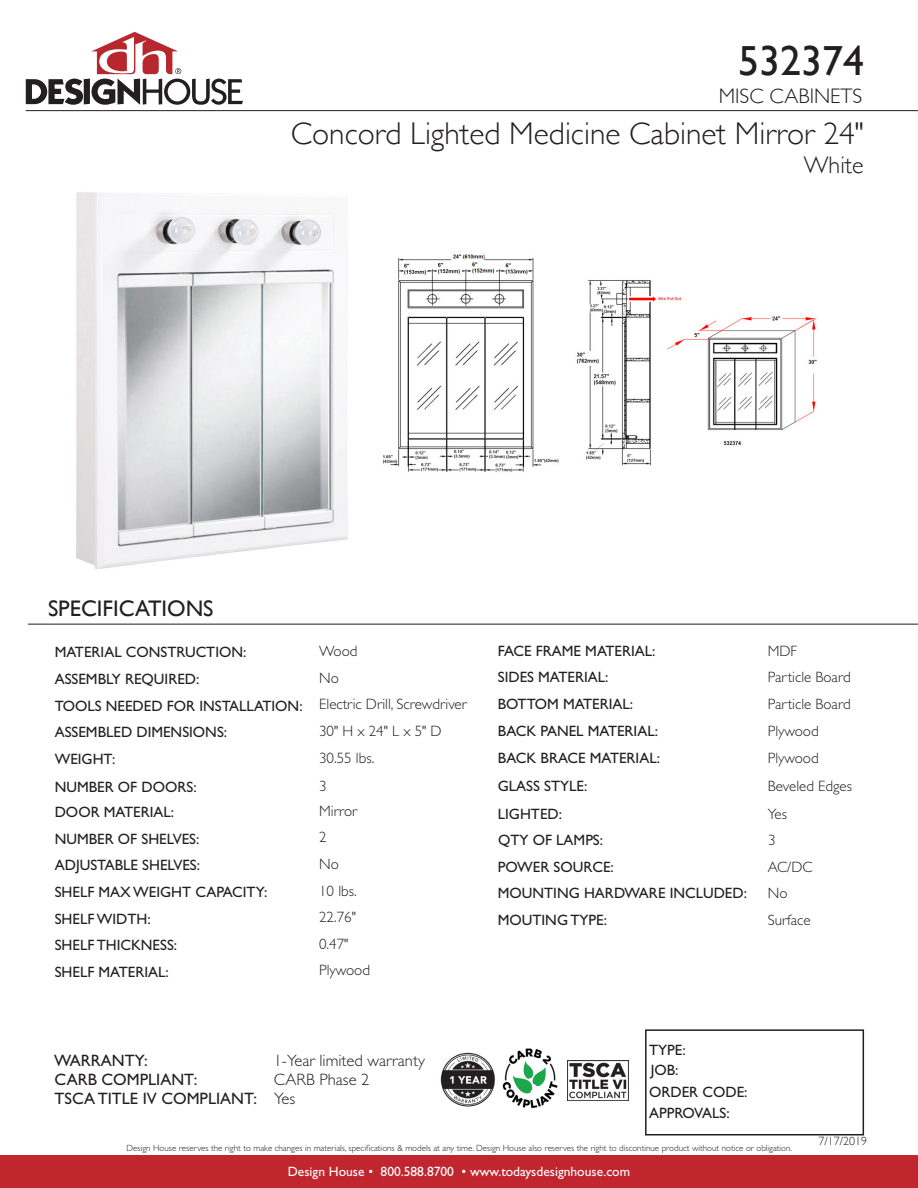
<style>
.page{position:relative;width:918px;height:1188px;background:#fff}
.page>*{position:absolute;margin:0;border:0;box-sizing:border-box;transform-origin:0 0}
.t1{font:42px "Gill Sans";color:#231f20}
.t2{font:300 31.5px "Gill Sans";color:#231f20}
.t3{font:300 24px "Gill Sans";color:#231f20}
.t4{font:22.5px "Gill Sans";color:#231f20}
.t5{font:300 21px "Gill Sans";color:#231f20}
.t6{font:16.5px "Gill Sans Std";color:#231f20}
.t7{font:300 16.5px "Gill Sans Std";color:#231f20}
.t8{font:15px "Gill Sans Std";color:#231f20}
.t9{font:300 15px "Gill Sans Std";color:#231f20}
.t10{font:13.5px "Gill Sans Std";color:#fff}
.t11{font:300 12px "Gill Sans";color:#231f20}
.t12{font:300 9px "Gill Sans Std";color:#231f20}
</style>
<div class="page">
<img style="left:382px;top:254px;width:435px;height:219px">
<div style="left:0;top:1156px;width:918px;height:32px;background:#c1262f"></div>
<svg style="left:26px;top:32px;width:217px;height:73px"></svg>
<img style="left:76px;top:192px;width:272px;height:377px">
<div style="left:645px;top:1029px;width:219px;height:107px;border:2px solid #231f20"></div>
<hr style="left:26px;top:110px;width:892px;height:1px;background:#231f20">
<hr style="left:28px;top:624px;width:890px;height:1px;background:#231f20">
<img style="left:440px;top:1052px;width:55px;height:55px">
<img style="left:568px;top:1060px;width:61px;height:41px">
<img style="left:502px;top:1048px;width:56px;height:60px">
<p class="t1" style="left:738px;top:36px;width:127px">532374</p>
<p class="t5" style="left:719px;top:79px;width:145px">MISC CABINETS</p>
<p class="t2" style="left:291px;top:108px;width:574px">Concord Lighted Medicine Cabinet Mirror 24"</p>
<p class="t3" style="left:804px;top:147px;width:61px">White</p>
<p class="t4" style="left:48px;top:595px;width:167px">SPECIFICATIONS</p>
<p class="t8" style="left:55px;top:644px;width:193px">MATERIAL CONSTRUCTION:</p>
<p class="t9" style="left:319px;top:643px;width:40px">Wood</p>
<p class="t8" style="left:55px;top:670px;width:146px">ASSEMBLY REQUIRED:</p>
<p class="t9" style="left:319px;top:669px;width:21px">No</p>
<p class="t8" style="left:55px;top:697px;width:249px">TOOLS NEEDED FOR INSTALLATION:</p>
<p class="t9" style="left:319px;top:696px;width:149px">Electric Drill, Screwdriver</p>
<p class="t8" style="left:55px;top:724px;width:174px">ASSEMBLED DIMENSIONS:</p>
<p class="t9" style="left:319px;top:722px;width:124px">30" H x 24" L x 5" D</p>
<p class="t8" style="left:55px;top:750px;width:62px">WEIGHT:</p>
<p class="t9" style="left:319px;top:749px;width:57px">30.55 lbs.</p>
<p class="t8" style="left:55px;top:778px;width:143px">NUMBER OF DOORS:</p>
<p class="t9" style="left:319px;top:777px;width:9px">3</p>
<p class="t8" style="left:55px;top:804px;width:121px">DOOR MATERIAL:</p>
<p class="t9" style="left:319px;top:802px;width:40px">Mirror</p>
<p class="t8" style="left:55px;top:830px;width:146px">NUMBER OF SHELVES:</p>
<p class="t9" style="left:319px;top:829px;width:9px">2</p>
<p class="t8" style="left:55px;top:857px;width:147px">ADJUSTABLE SHELVES:</p>
<p class="t9" style="left:319px;top:856px;width:21px">No</p>
<p class="t8" style="left:55px;top:883px;width:214px">SHELF MAX WEIGHT CAPACITY:</p>
<p class="t9" style="left:319px;top:882px;width:39px">10 lbs.</p>
<p class="t8" style="left:55px;top:910px;width:97px">SHELF WIDTH:</p>
<p class="t9" style="left:319px;top:909px;width:38px">22.76"</p>
<p class="t8" style="left:55px;top:937px;width:124px">SHELF THICKNESS:</p>
<p class="t9" style="left:319px;top:935px;width:31px">0.47"</p>
<p class="t8" style="left:55px;top:963px;width:116px">SHELF MATERIAL:</p>
<p class="t9" style="left:319px;top:962px;width:52px">Plywood</p>
<p class="t6" style="left:54px;top:1051px;width:95px">WARRANTY:</p>
<p class="t6" style="left:55px;top:1070px;width:144px">CARB COMPLIANT:</p>
<p class="t7" style="left:274px;top:1051px;width:153px">1-Year limited warranty</p>
<p class="t7" style="left:274px;top:1070px;width:97px">CARB Phase 2</p>
<p class="t6" style="left:55px;top:1089px;width:204px">TSCA TITLE IV COMPLIANT:</p>
<p class="t7" style="left:274px;top:1089px;width:23px">Yes</p>
<p class="t8" style="left:498px;top:642px;width:159px">FACE FRAME MATERIAL:</p>
<p class="t9" style="left:768px;top:642px;width:31px">MDF</p>
<p class="t8" style="left:498px;top:668px;width:112px">SIDES MATERIAL:</p>
<p class="t9" style="left:768px;top:669px;width:84px">Particle Board</p>
<p class="t8" style="left:498px;top:695px;width:137px">BOTTOM MATERIAL:</p>
<p class="t9" style="left:768px;top:695px;width:84px">Particle Board</p>
<p class="t8" style="left:498px;top:722px;width:162px">BACK PANEL MATERIAL:</p>
<p class="t9" style="left:768px;top:723px;width:52px">Plywood</p>
<p class="t8" style="left:498px;top:749px;width:164px">BACK BRACE MATERIAL:</p>
<p class="t9" style="left:768px;top:749px;width:52px">Plywood</p>
<p class="t8" style="left:498px;top:777px;width:91px">GLASS STYLE:</p>
<p class="t9" style="left:768px;top:777px;width:86px">Beveled Edges</p>
<p class="t8" style="left:498px;top:805px;width:66px">LIGHTED:</p>
<p class="t9" style="left:768px;top:805px;width:21px">Yes</p>
<p class="t8" style="left:498px;top:832px;width:107px">QTY OF LAMPS:</p>
<p class="t9" style="left:768px;top:832px;width:9px">3</p>
<p class="t8" style="left:498px;top:858px;width:118px">POWER SOURCE:</p>
<p class="t9" style="left:768px;top:858px;width:46px">AC/DC</p>
<p class="t8" style="left:498px;top:885px;width:251px">MOUNTING HARDWARE INCLUDED:</p>
<p class="t9" style="left:768px;top:885px;width:21px">No</p>
<p class="t8" style="left:498px;top:911px;width:111px">MOUTING TYPE:</p>
<p class="t9" style="left:768px;top:912px;width:44px">Surface</p>
<p class="t8" style="left:649px;top:1041px;width:38px">TYPE:</p>
<p class="t8" style="left:651px;top:1061px;width:29px">JOB:</p>
<p class="t8" style="left:649px;top:1083px;width:100px">ORDER CODE:</p>
<p class="t8" style="left:649px;top:1104px;width:82px">APPROVALS:</p>
<p class="t12" style="left:127px;top:1143px;width:667px">Design House reserves the right to make changes in materials, specifications &amp; models at any time. Design House also reserves the right to discontinue product without notice or obligation.</p>
<p class="t10" style="left:288px;top:1164px;width:344px">Design House • 800.588.8700 • www.todaysdesignhouse.com</p>
<p class="t11" style="left:819px;top:1132px;width:50px">7/17/2019</p>
</div>
